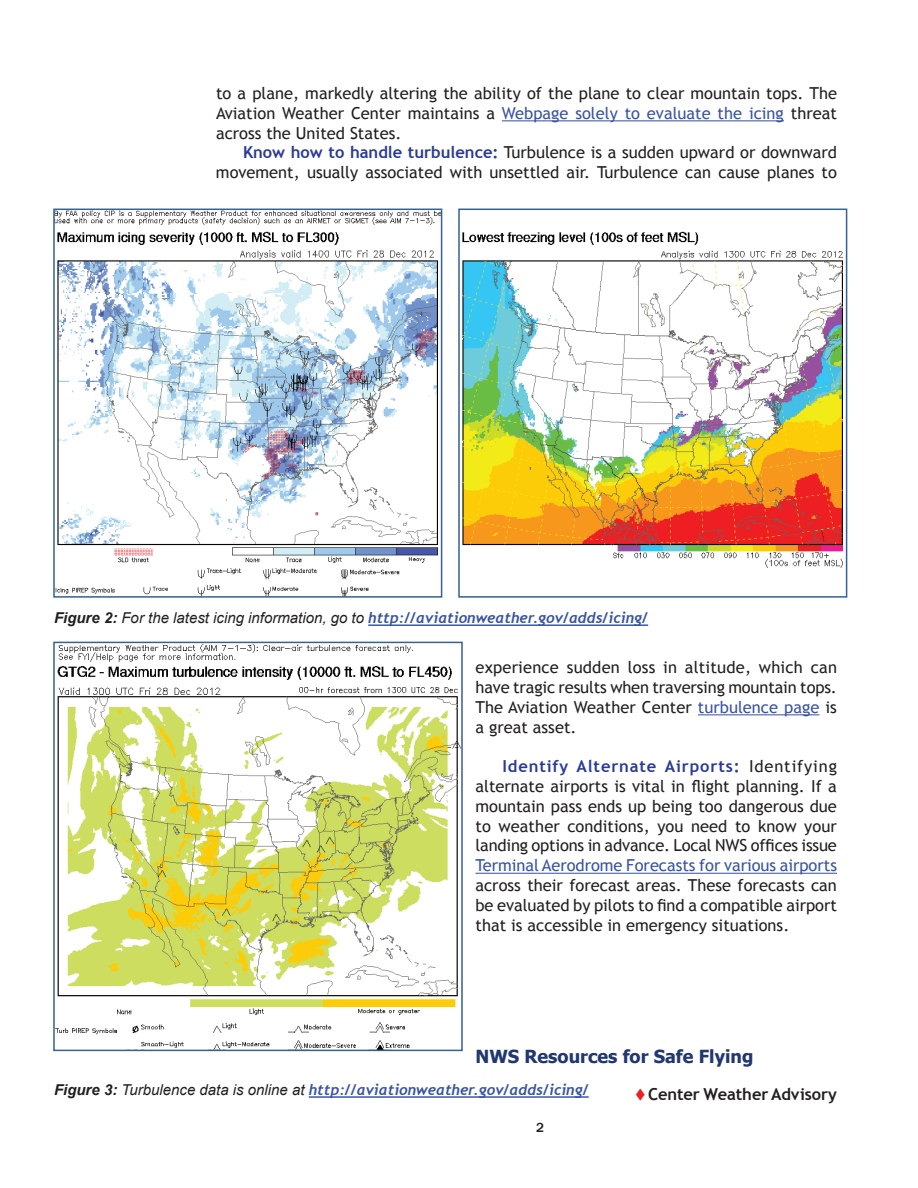
<style>
.page{position:relative;width:918px;height:1188px;background:#fff}
.page>*{position:absolute;margin:0;border:0;box-sizing:border-box;transform-origin:0 0}
.t1{font:700 18px "Tahoma";color:#20376f}
.t2{font:16.5px/19.8px "Trebuchet MS";color:#231f20;text-align:justify}
.t3{font:16.5px "Trebuchet MS";letter-spacing:-.005em;color:#3853a3}
.t4{font:700 16.5px "Trebuchet MS";letter-spacing:-.005em;color:#231f20}
.t5{font:italic 700 15px "Trebuchet";color:#3853a3}
.t6{font:500 13.5px "Franklin Gothic";color:#231f20}
.s1{color:#3853a3}
.s2{font-weight:700;color:#2a3a96}
.s3{font-family:"Arial";color:#231f20}
.s4{font-family:"Arial";font-weight:400;color:#231f20}
</style>
<div class="page">
<hr style="left:502px;top:120px;width:282px;height:1px;background:#3853a3">
<hr style="left:698px;top:714px;width:121px;height:1px;background:#3853a3">
<hr style="left:476px;top:873px;width:361px;height:1px;background:#3853a3">
<img style="left:56px;top:645px;width:404px;height:403px">
<div style="left:53px;top:642px;width:410px;height:409px;border:2px solid #346093"></div>
<img style="left:56px;top:212px;width:383px;height:383px">
<div style="left:53px;top:209px;width:389px;height:389px;border:2px solid #346093"></div>
<img style="left:462px;top:231px;width:381px;height:337px">
<div style="left:458px;top:209px;width:389px;height:389px;border:2px solid #346093"></div>
<hr style="left:368px;top:624px;width:280px;height:2px;background:#3853a3">
<hr style="left:309px;top:1096px;width:280px;height:2px;background:#3853a3">
<p class="t2" style="left:216px;top:83px;width:623px">to a plane, markedly altering the ability of the plane to clear mountain tops. The Aviation Weather Center maintains a <span class="s1">Webpage solely to evaluate the icing</span> threat across the United States.</p>
<p class="t2" style="left:216px;top:143px;width:623px;text-align:right"><span class="s2">Know how to handle turbulence:</span> Turbulence is a sudden upward or downward movement, usually associated with unsettled air. Turbulence can cause planes to</p>
<p class="t5" style="left:54px;top:609px;width:596px"><span class="s3">Figure 2:</span> <span class="s4">For the latest icing information, go to</span> http://aviationweather.gov/adds/icing/</p>
<p class="t2" style="left:475px;top:658px;width:363px">experience sudden loss in altitude, which can have tragic results when traversing mountain tops.<br>The Aviation Weather Center <span class="s1">turbulence page</span> is a great asset.</p>
<p class="t2" style="left:475px;top:757px;width:363px;text-indent:27px"><span class="s2">Identify Alternate Airports:</span> Identifying alternate airports is vital in flight planning. If a mountain pass ends up being too dangerous due to weather conditions, you need to know your landing options in advance. Local NWS offices issue</p>
<p class="t3" style="left:475px;top:856px;width:363px">Terminal Aerodrome Forecasts for various airports</p>
<p class="t2" style="left:475px;top:875px;width:363px">across their forecast areas. These forecasts can be evaluated by pilots to find a compatible airport that is accessible in emergency situations.</p>
<p class="t1" style="left:476px;top:1044px;width:279px">NWS Resources for Safe Flying</p>
<p class="t4" style="left:648px;top:1083px;width:191px">Center Weather Advisory</p>
<p class="t5" style="left:54px;top:1081px;width:536px"><span class="s3">Figure 3:</span> <span class="s4">Turbulence data is online at</span> http://aviationweather.gov/adds/icing/</p>
<p class="t6" style="left:536px;top:1119px;width:9px">2</p>
</div>
